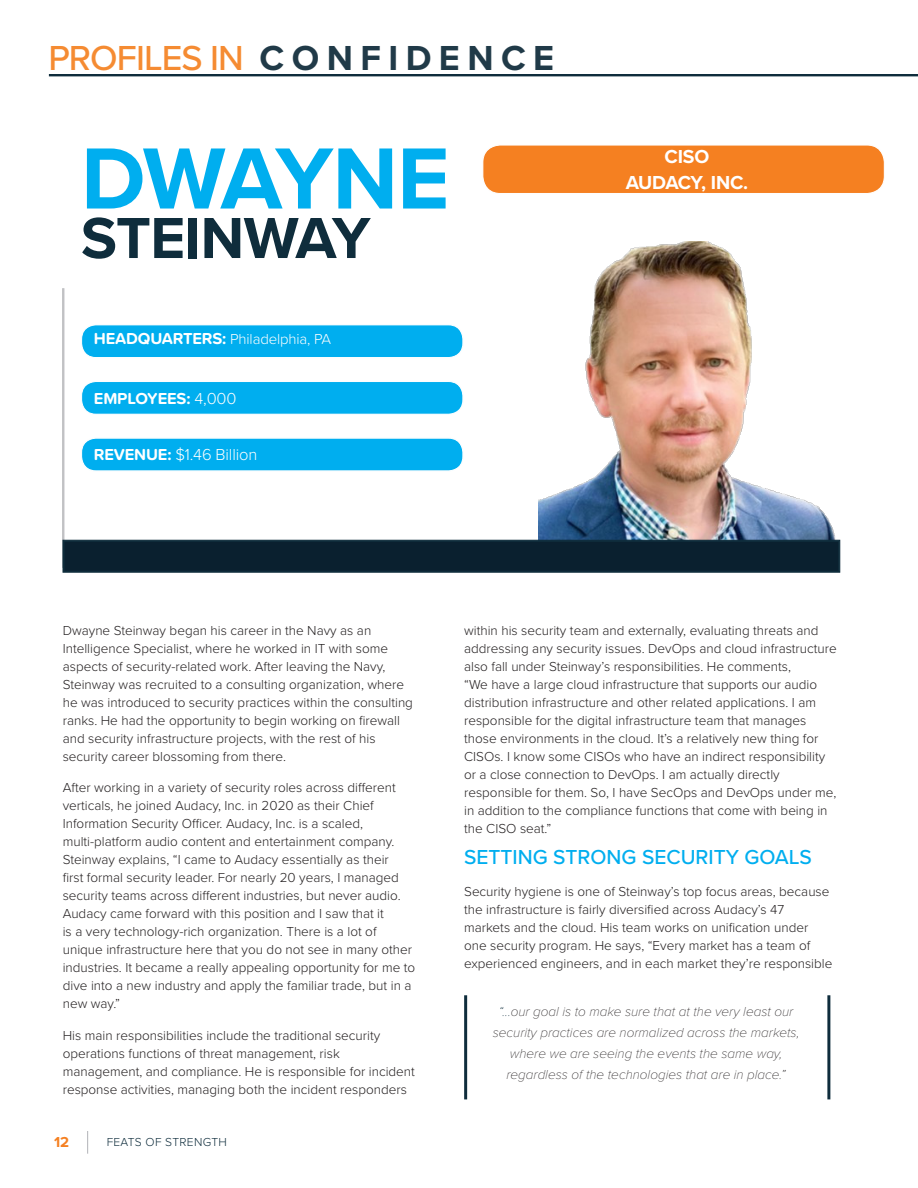
<style>
.page{position:relative;width:918px;height:1188px;background:#fff}
.page>*{position:absolute;margin:0;border:0;box-sizing:border-box;transform-origin:0 0}
.Name{font:700 90px "Proxima Nova";letter-spacing:-.03em;color:#00aeef}
.Name-2{font:700 60px "Proxima Nova";letter-spacing:-.01em;color:#0f2d3c}
.Section_headers{font:500 36px "Proxima Nova";letter-spacing:-.025em;color:#f58b32}
.Body_Text{font:500 21px "Proxima Nova";color:#00aeef}
.Body_Text-2{font:700 19.5px "Proxima Nova";letter-spacing:-.035em;color:#fff}
.Body_Text-3{font:700 19.5px "Proxima Nova";letter-spacing:-.01em;color:#fff}
.Body_Text-4{font:300 16.5px "Proxima Nova";letter-spacing:-.01em;color:#fff}
.Body_Text-5{font:700 16.5px "Proxima Soft";letter-spacing:-.01em;color:#fff}
.Body_Text-6{font:300 15px "Proxima Soft";letter-spacing:-.01em;color:#fff}
.t1{font:700 15px "Proxima Nova";color:#f58021}
.Body_Text-7{font:300 13.5px/18px "Proxima Nova";color:#231f20}
.Body_Text-8{font:italic 100 13.5px/21px "Proxima Nova";color:#231f20;text-align:center}
.t2{font:300 12px "Proxima Nova";letter-spacing:.025em;color:#0f2d3c}
.s1{font-weight:700;color:#203a48}
.s2{font-weight:700;font-size:16.5px}
.s3{font-weight:300}
.s4{font-family:"Proxima Soft";font-weight:700}
.s5{color:#0f2d3c}
</style>
<div class="page">
<svg style="left:87px;top:1131px;width:1px;height:23px"></svg>
<img style="left:539px;top:242px;width:301px;height:298px">
<div style="left:81px;top:324px;width:382px;height:34px;background:#00aeef;border-radius:15px"></div>
<div style="left:80px;top:324px;width:384px;height:35px;border:1px solid #fff;border-radius:16px"></div>
<div style="left:81px;top:324px;width:383px;height:34px;border:1px solid #fff;border-radius:15px"></div>
<div style="left:81px;top:325px;width:382px;height:33px;border:1px solid #fff;border-radius:14px"></div>
<div style="left:482px;top:145px;width:403px;height:49px;background:#f58021;border-radius:18px"></div>
<div style="left:482px;top:144px;width:404px;height:51px;border:1px solid #fff;border-radius:19px"></div>
<div style="left:482px;top:144px;width:403px;height:50px;border:1px solid #fff;border-radius:18px"></div>
<div style="left:483px;top:145px;width:402px;height:49px;border:1px solid #fff;border-radius:17px"></div>
<div style="left:81px;top:381px;width:382px;height:34px;background:#00aeef;border-radius:15px"></div>
<div style="left:80px;top:380px;width:384px;height:35px;border:1px solid #fff;border-radius:16px"></div>
<div style="left:81px;top:381px;width:383px;height:34px;border:1px solid #fff;border-radius:15px"></div>
<div style="left:81px;top:381px;width:382px;height:33px;border:1px solid #fff;border-radius:14px"></div>
<div style="left:81px;top:438px;width:382px;height:33px;background:#00aeef;border-radius:15px"></div>
<div style="left:80px;top:437px;width:384px;height:35px;border:1px solid #fff;border-radius:16px"></div>
<div style="left:81px;top:438px;width:382px;height:33px;border:1px solid #fff;border-radius:14px"></div>
<hr style="left:62px;top:288px;width:1px;height:280px;background:#bcbdc0">
<hr style="left:63px;top:288px;width:1px;height:280px;background:#bcbdc0">
<hr style="left:64px;top:288px;width:1px;height:280px;background:#bcbdc0">
<hr style="left:49px;top:74px;width:869px;height:2px;background:#0f2d3c">
<svg style="left:63px;top:540px;width:777px;height:33px;background:#0c2331"></svg>
<div style="left:63px;top:541px;width:776px;height:31px;border:1px solid #0f2d3c"></div>
<div style="left:64px;top:541px;width:775px;height:30px;border:1px solid #0f2d3c"></div>
<hr style="left:464px;top:995px;width:3px;height:104px;background:#0f2d3c">
<hr style="left:827px;top:995px;width:3px;height:104px;background:#0f2d3c">
<p class="Section_headers" style="left:48px;top:31px;width:507px">PROFILES IN <span class="s1">C O N F I D E N C E</span></p>
<p class="Name" style="left:81px;top:111px;width:370px">DWAYNE</p>
<p class="Name-2" style="left:81px;top:193px;width:291px">STEINWAY</p>
<p class="Body_Text-6" style="left:94px;top:328px;width:239px"><span class="s2">HEADQUARTERS:</span> Philadelphia, PA</p>
<p class="Body_Text-5" style="left:94px;top:386px;width:144px">EMPLOYEES: <span class="s3">4,000</span></p>
<p class="Body_Text-4" style="left:94px;top:442px;width:165px"><span class="s4">REVENUE:</span> $1.46 Billion</p>
<p class="Body_Text-3" style="left:665px;top:142px;width:46px">CISO</p>
<p class="Body_Text-2" style="left:626px;top:168px;width:124px">AUDACY, INC.</p>
<p class="Body_Text-7" style="left:63px;top:620px;width:352px">Dwayne Steinway began his career in the Navy as an Intelligence Specialist, where he worked in IT with some aspects of security-related work. After leaving the Navy, Steinway was recruited to a consulting organization, where he was introduced to security practices within the consulting ranks. He had the opportunity to begin working on firewall and security infrastructure projects, with the rest of his security career blossoming from there.</p>
<p class="Body_Text-7" style="left:63px;top:778px;width:354px">After working in a variety of security roles across different verticals, he joined Audacy, Inc. in 2020 as their Chief Information Security Officer. Audacy, Inc. is a scaled, multi-platform audio content and entertainment company.<br>Steinway explains, “I came to Audacy essentially as their<br>first formal security leader. For nearly 20 years, I managed security teams across different industries, but never audio.<br>Audacy came forward with this position and I saw that it<br>is a very technology-rich organization. There is a lot of unique infrastructure here that you do not see in many other industries. It became a really appealing opportunity for me to dive into a new industry and apply the familiar trade, but in a new way.”</p>
<p class="Body_Text-7" style="left:63px;top:1025px;width:354px">His main responsibilities include the traditional security operations functions of threat management, risk management, and compliance. He is responsible for incident response activities, managing both the incident responders</p>
<p class="t1" style="left:54px;top:1131px;width:17px">12</p>
<p class="t2" style="left:107px;top:1133px;width:122px">FEATS OF STRENGTH</p>
<p class="Body_Text-7" style="left:464px;top:620px;width:374px">within his security team and externally, evaluating threats and addressing any security issues. DevOps and cloud infrastructure also fall under Steinway’s responsibilities. He comments,<br>“We have a large cloud infrastructure that supports our audio distribution infrastructure and other related applications. I am responsible for the digital infrastructure team that manages those environments in the cloud. It’s a relatively new thing for CISOs. I know some CISOs who have an indirect responsibility or a close connection to DevOps. I am actually directly responsible for them. So, I have SecOps and DevOps under me, in addition to the compliance functions that come with being in the CISO seat.”</p>
<p class="Body_Text" style="left:464px;top:842px;width:349px">SETTING STRONG SECURITY GOALS</p>
<p class="Body_Text-7" style="left:464px;top:881px;width:370px">Security hygiene is one of Steinway’s top focus areas, because the infrastructure is fairly diversified across Audacy’s 47 markets and the cloud. His team works on unification under one security program. He says, “Every market has a team of experienced engineers, and in each market they’re responsible</p>
<p class="Body_Text-8" style="left:493px;top:1001px;width:308px"><span class="s5">“...</span>our goal is to make sure that at the very least our security practices are normalized across the markets, where we are seeing the events the same way, regardless of the technologies that are in place.”</p>
</div>
